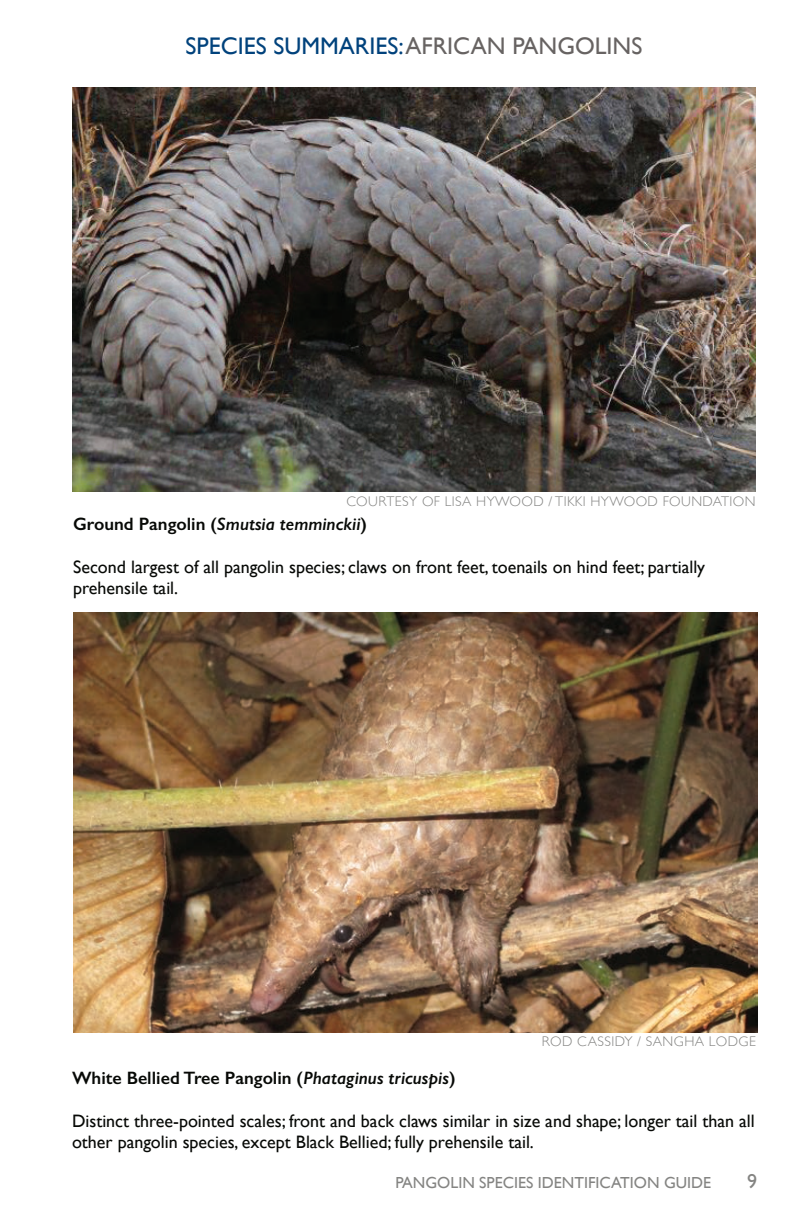
<style>
.page{position:relative;width:792px;height:1224px;background:#fff}
.page>*{position:absolute;margin:0;border:0;box-sizing:border-box;transform-origin:0 0}
.t1{font:24px "Gill Sans";color:#01427c}
.t2{font:20px "Gill Sans";color:#848482}
.Body_text{font:18px/21.6px "Gill Sans";color:#070906}
.Body_text-2{font:600 18px "Gill Sans";color:#070906}
.Body_text-3{font:italic 600 18px "Gill Sans";color:#070906}
.t3{font:16px "Gill Sans";color:#848482}
.t4{font:300 14px "Gill Sans";letter-spacing:.03em;color:#848482}
.s1{color:#676362}
.s2{font-style:normal}
.s3{font-style:italic}
</style>
<div class="page">
<img style="left:72px;top:88px;width:684px;height:404px">
<img style="left:73px;top:612px;width:684px;height:421px">
<p class="t1" style="left:186px;top:31px;width:458px">SPECIES SUMMARIES: <span class="s1">AFRICAN PANGOLINS</span></p>
<p class="t4" style="left:346px;top:491px;width:411px">COURTESY OF LISA HYWOOD / TIKKI HYWOOD FOUNDATION</p>
<p class="Body_text-3" style="left:73px;top:513px;width:295px"><span class="s2">Ground Pangolin (</span>Smutsia temminckii<span class="s2">)</span></p>
<p class="Body_text" style="left:73px;top:556px;width:633px">Second largest of all pangolin species; claws on front feet, toenails on hind feet; partially prehensile tail.</p>
<p class="t4" style="left:542px;top:1030px;width:216px">ROD CASSIDY / SANGHA LODGE</p>
<p class="Body_text-2" style="left:72px;top:1067px;width:385px">White Bellied Tree Pangolin (<span class="s3">Phataginus tricuspis</span>)</p>
<p class="Body_text" style="left:72px;top:1110px;width:684px">Distinct three-pointed scales; front and back claws similar in size and shape; longer tail than all other pangolin species, except Black Bellied; fully prehensile tail.</p>
<p class="t3" style="left:395px;top:1173px;width:317px">PANGOLIN SPECIES IDENTIFICATION GUIDE</p>
<p class="t2" style="left:747px;top:1169px;width:11px">9</p>
</div>
